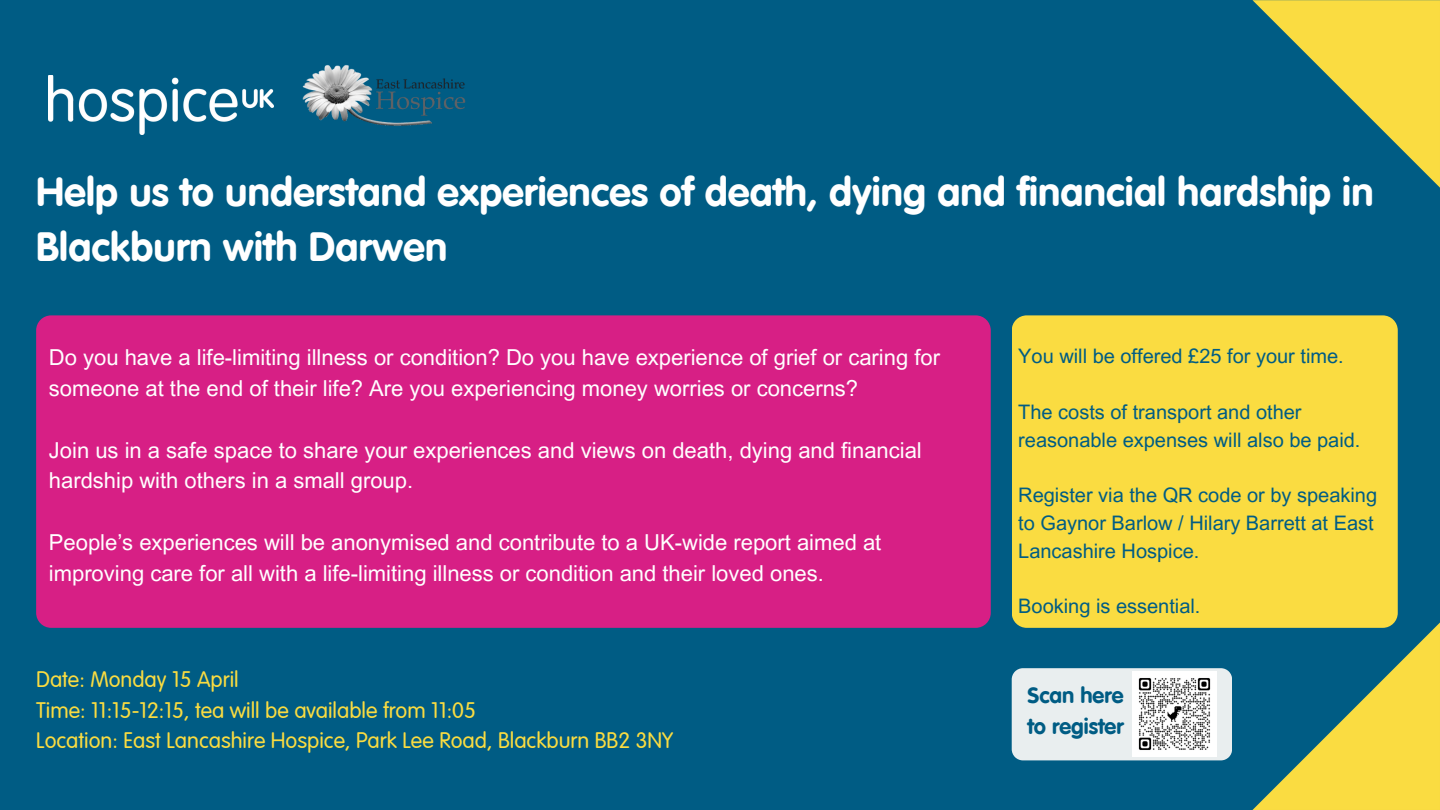
<style>
.page{position:relative;width:1440px;height:810px;background:#005c84}
.page>*{position:absolute;margin:0;border:0;box-sizing:border-box;transform-origin:0 0}
.t1{font:700 40px/55.5px "VAG Rounded LT Com";letter-spacing:.005em;color:#fff}
.t2{font:22px/30.8px "Arial MT Pro";color:#fff}
.t3{font:300 22px "VAG Rounded LT Com";color:#fadc41}
.t4{font:700 22px/30.8px "VAG Rounded LT Com";color:#005c84}
.t5{font:20px/27.8px "Arial MT Pro";color:#005c84}
</style>
<div class="page">
<svg style="left:1252px;top:0;width:188px;height:188px"></svg>
<svg style="left:1252px;top:622px;width:188px;height:188px"></svg>
<div style="left:36px;top:315px;width:955px;height:313px;background:#d71f85;border-radius:15px"></div>
<img style="left:49px;top:75px;width:225px;height:59px">
<div style="left:1012px;top:315px;width:386px;height:313px;background:#fadc41;border-radius:15px"></div>
<div style="left:1012px;top:668px;width:220px;height:92px;background:#e9eeef"></div>
<img style="left:302px;top:65px;width:164px;height:61px">
<img style="left:1132px;top:672px;width:85px;height:85px">
<p class="t1" style="left:36px;top:167px;width:1339px">Help us to understand experiences of death, dying and financial hardship in<br>Blackburn with Darwen</p>
<p class="t2" style="left:49px;top:345px;width:893px">Do you have a life-limiting illness or condition? Do you have experience of grief or caring for someone at the end of their life? Are you experiencing money worries or concerns?</p>
<p class="t2" style="left:49px;top:437px;width:874px">Join us in a safe space to share your experiences and views on death, dying and financial hardship with others in a small group.</p>
<p class="t2" style="left:49px;top:530px;width:834px">People’s experiences will be anonymised and contribute to a UK-wide report aimed at improving care for all with a life-limiting illness or condition and their loved ones.</p>
<p class="t3" style="left:36px;top:670px;width:204px">Date: Monday 15 April</p>
<p class="t3" style="left:36px;top:701px;width:441px">Time: 11:15-12:15, tea will be available from 11:05</p>
<p class="t3" style="left:36px;top:732px;width:639px">Location: East Lancashire Hospice, Park Lee Road, Blackburn BB2 3NY</p>
<p class="t5" style="left:1018px;top:345px;width:327px">You will be offered £25 for your time.</p>
<p class="t5" style="left:1018px;top:400px;width:344px">The costs of transport and other reasonable expenses will also be paid.</p>
<p class="t5" style="left:1018px;top:484px;width:360px">Register via the QR code or by speaking to Gaynor Barlow / Hilary Barrett at East<br>Lancashire Hospice.</p>
<h1 class="t5" style="left:1018px;top:595px;width:184px">Booking is essential.</h1>
<p class="t4" style="left:1027px;top:682px;width:98px">Scan here to register</p>
</div>
